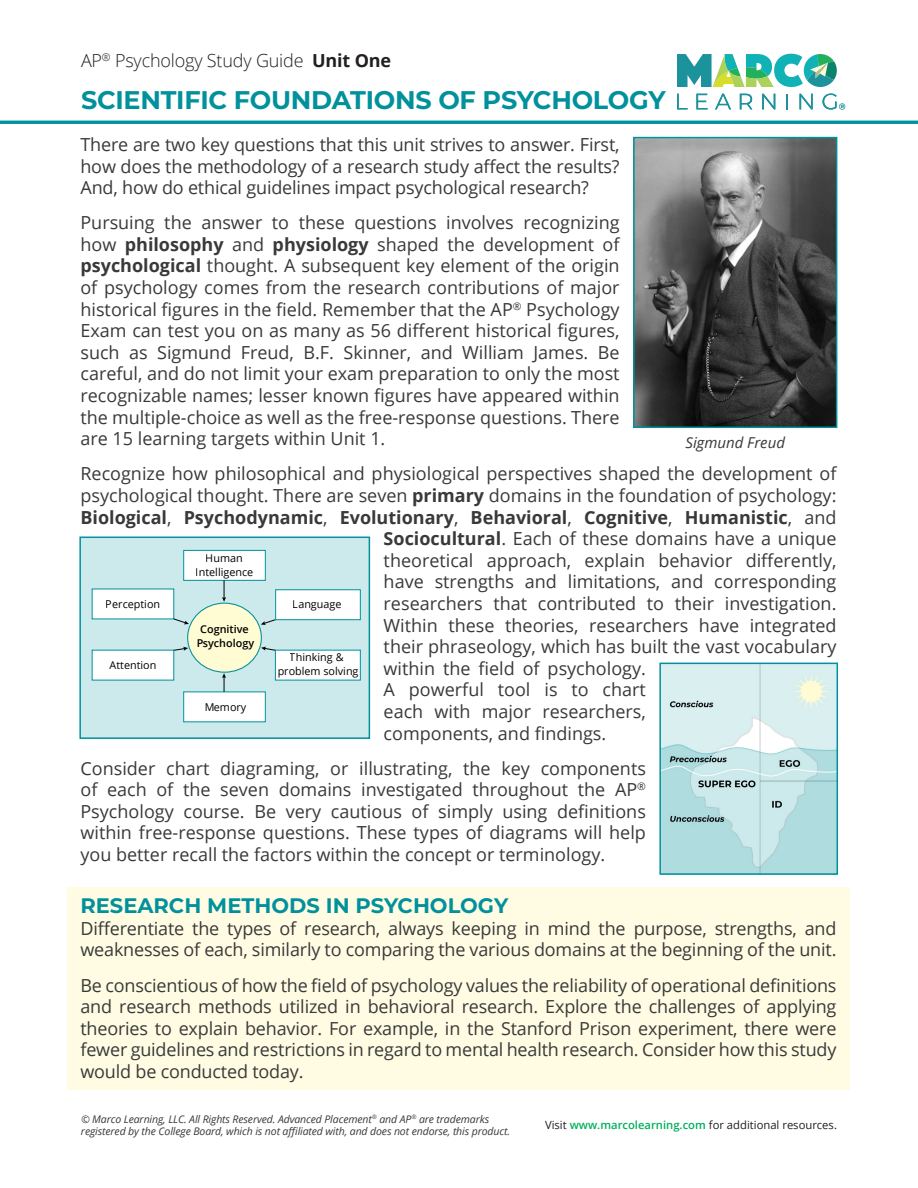
<style>
.page{position:relative;width:918px;height:1188px;background:#fff}
.page>*{position:absolute;margin:0;border:0;box-sizing:border-box;transform-origin:0 0}
.t1{font:700 25.5px "Montserrat";letter-spacing:-.01em;color:#00919c}
.Head_A_Blue{font:700 21px "Montserrat";color:#00919c}
.Body_Text_12_pt{font:18px/21.6px "Open Sans";color:#393939;text-align:justify}
.Body_Text_12_pt-2{font:700 18px "Open Sans";color:#393939}
.t2{font:300 18px "Open Sans";letter-spacing:-.01em;color:#231f20}
.Photo_Caption_3{font:italic 15px "Open Sans";color:#393939}
.t3{font:11.25px "Open Sans";color:#231f20}
.t4{font:10.8px/13.5px "Open Sans";color:#000;text-align:center}
.t5{font:600 10.8px/13.5px "Open Sans";color:#000;text-align:center}
.t6{font:italic 10.5px/12px "Open Sans";letter-spacing:-.01em;color:#393939}
.s1{font-weight:700}
.s2{font-weight:400}
.s3{font-weight:600;color:#00b05c}
</style>
<div class="page">
<hr style="left:0;top:121px;width:918px;height:3px;background:#00919c">
<svg style="left:677px;top:94px;width:11px;height:15px"></svg>
<svg style="left:696px;top:94px;width:12px;height:15px"></svg>
<svg style="left:715px;top:94px;width:16px;height:15px"></svg>
<svg style="left:740px;top:94px;width:12px;height:15px"></svg>
<svg style="left:762px;top:94px;width:13px;height:15px"></svg>
<svg style="left:787px;top:94px;width:1px;height:15px"></svg>
<svg style="left:800px;top:94px;width:13px;height:15px"></svg>
<svg style="left:823px;top:93px;width:22px;height:17px"></svg>
<svg style="left:677px;top:54px;width:160px;height:33px"></svg>
<div style="left:67px;top:888px;width:783px;height:202px;background:#fffce3"></div>
<img style="left:636px;top:140px;width:198px;height:285px">
<div style="left:633px;top:137px;width:204px;height:291px;border:2px solid #00919c"></div>
<div style="left:80px;top:537px;width:289px;height:201px;background:#cce9eb"></div>
<div style="left:92px;top:650px;width:82px;height:30px;background:#fff"></div>
<div style="left:184px;top:692px;width:81px;height:30px;background:#fff"></div>
<div style="left:184px;top:550px;width:81px;height:30px;background:#fff"></div>
<div style="left:183px;top:550px;width:83px;height:31px;border:1px solid #01919c"></div>
<div style="left:92px;top:589px;width:82px;height:30px;background:#fff"></div>
<svg style="left:172px;top:580px;width:105px;height:112px"></svg>
<div style="left:275px;top:650px;width:85px;height:30px;background:#fff"></div>
<div style="left:276px;top:590px;width:84px;height:30px;background:#fff"></div>
<div style="left:275px;top:589px;width:86px;height:31px;border:1px solid #01919c"></div>
<div style="left:79px;top:537px;width:291px;height:202px;border:2px solid #00919c"></div>
<img style="left:662px;top:666px;width:173px;height:206px">
<div style="left:659px;top:663px;width:179px;height:212px;border:2px solid #00919c"></div>
<p class="t2" style="left:81px;top:49px;width:312px">AP<sup>®</sup> Psychology Study Guide <span class="s1">Unit One</span></p>
<h1 class="t1" style="left:81px;top:82px;width:586px">SCIENTIFIC FOUNDATIONS OF PSYCHOLOGY</h1>
<p class="Body_Text_12_pt" style="left:80px;top:133px;width:541px">There are two key questions that this unit strives to answer. First, how does the methodology of a research study affect the results?<br>And, how do ethical guidelines impact psychological research?</p>
<p class="Body_Text_12_pt" style="left:80px;top:211px;width:541px">Pursuing the answer to these questions involves recognizing how <span class="s1">philosophy</span> and <span class="s1">physiology</span> shaped the development of <span class="s1">psychological</span> thought. A subsequent key element of the origin of psychology comes from the research contributions of major historical figures in the field. Remember that the AP<sup>®</sup> Psychology Exam can test you on as many as 56 different historical figures, such as Sigmund Freud, B.F. Skinner, and William James. Be careful, and do not limit your exam preparation to only the most recognizable names; lesser known figures have appeared within the multiple-choice as well as the free-response questions. There are 15 learning targets within Unit 1.</p>
<p class="Body_Text_12_pt" style="left:80px;top:463px;width:758px">Recognize how philosophical and physiological perspectives shaped the development of</p>
<p class="Body_Text_12_pt" style="left:80px;top:484px;width:758px">psychological thought. There are seven <span class="s1">primary</span> domains in the foundation of psychology:</p>
<p class="Body_Text_12_pt-2" style="left:80px;top:504px;width:758px">Biological<span class="s2">,</span> Psychodynamic<span class="s2">,</span> Evolutionary<span class="s2">,</span> Behavioral<span class="s2">,</span> Cognitive<span class="s2">,</span> Humanistic<span class="s2">, and</span></p>
<p class="Body_Text_12_pt" style="left:384px;top:527px;width:454px"><span class="s1">Sociocultural</span>. Each of these domains have a unique</p>
<p class="Body_Text_12_pt" style="left:384px;top:549px;width:454px">theoretical approach, explain behavior differently,</p>
<p class="Body_Text_12_pt" style="left:384px;top:571px;width:454px">have strengths and limitations, and corresponding</p>
<p class="Body_Text_12_pt" style="left:384px;top:592px;width:454px">researchers that contributed to their investigation.</p>
<p class="Body_Text_12_pt" style="left:384px;top:614px;width:454px">Within these theories, researchers have integrated</p>
<p class="Body_Text_12_pt" style="left:384px;top:635px;width:454px">their phraseology, which has built the vast vocabulary</p>
<p class="Body_Text_12_pt" style="left:384px;top:657px;width:264px">within the field of psychology.</p>
<p class="Body_Text_12_pt" style="left:384px;top:679px;width:264px">A powerful tool is to chart</p>
<p class="Body_Text_12_pt" style="left:384px;top:700px;width:264px">each with major researchers,</p>
<p class="Body_Text_12_pt" style="left:384px;top:722px;width:224px">components, and findings.</p>
<p class="Body_Text_12_pt" style="left:80px;top:757px;width:567px">Consider chart diagraming, or illustrating, the key components of each of the seven domains investigated throughout the AP<sup>® </sup>Psychology course. Be very cautious of simply using definitions within free-response questions. These types of diagrams will help you better recall the factors within the concept or terminology.</p>
<p class="Head_A_Blue" style="left:80px;top:891px;width:429px">RESEARCH METHODS IN PSYCHOLOGY</p>
<p class="Body_Text_12_pt" style="left:80px;top:917px;width:758px">Differentiate the types of research, always keeping in mind the purpose, strengths, and weaknesses of each, similarly to comparing the various domains at the beginning of the unit.</p>
<p class="Body_Text_12_pt" style="left:80px;top:974px;width:758px">Be conscientious of how the field of psychology values the reliability of operational definitions and research methods utilized in behavioral research. Explore the challenges of applying theories to explain behavior. For example, in the Stanford Prison experiment, there were fewer guidelines and restrictions in regard to mental health research. Consider how this study would be conducted today.</p>
<p class="Photo_Caption_3" style="left:686px;top:432px;width:101px">Sigmund Freud</p>
<p class="t4" style="left:196px;top:551px;width:59px">Human<br>Intelligence</p>
<p class="t4" style="left:106px;top:597px;width:56px">Perception</p>
<p class="t4" style="left:293px;top:597px;width:50px">Language</p>
<p class="t5" style="left:196px;top:622px;width:59px">Cognitive<br>Psychology</p>
<p class="t4" style="left:278px;top:650px;width:82px">Thinking &amp; problem solving</p>
<p class="t4" style="left:110px;top:658px;width:48px">Attention</p>
<p class="t4" style="left:204px;top:700px;width:44px">Memory</p>
<p class="t6" style="left:81px;top:1113px;width:431px">© Marco Learning, LLC. All Rights Reserved. Advanced Placement<sup>®</sup> and AP<sup>®</sup> are trademarks registered by the College Board, which is not affiliated with, and does not endorse, this product.</p>
<p class="t3" style="left:545px;top:1117px;width:293px">Visit <span class="s3">www.marcolearning.com</span> for additional resources.</p>
</div>
